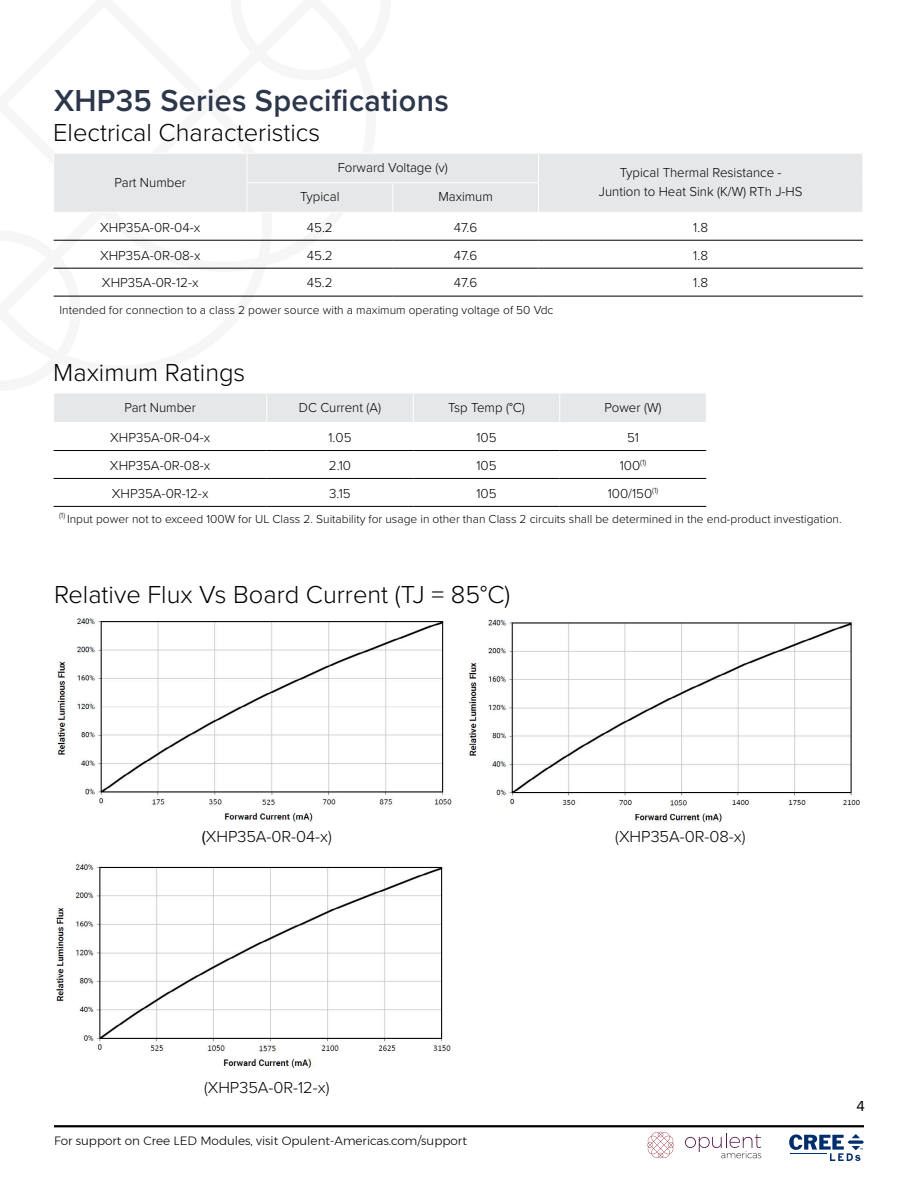
<style>
.page{position:relative;width:918px;height:1188px;background:#fff}
.page>*{position:absolute;margin:0;border:0;box-sizing:border-box;transform-origin:0 0}
.t1{font:600 31.5px "Proxima Nova";letter-spacing:.01em;color:#2d374b}
.t2{font:300 25.5px "Proxima Nova";color:#000}
.t3{font:300 16.5px "Proxima Nova";color:#000}
.t4{font:15px "Proxima Nova";color:#000}
.t5{font:300 13.5px/19.2px "Proxima Nova";color:#000;text-align:center}
.t6{font:300 12px "Proxima Nova";color:#000}
.t7{font:300 12px "Montserrat";color:#000}
.s1{font-weight:400}
</style>
<div class="page">
<hr style="left:54px;top:1125px;width:810px;height:2px;background:#000">
<svg style="left:53px;top:239px;width:338px;height:58px"></svg>
<svg style="left:647px;top:1132px;width:27px;height:26px"></svg>
<svg style="left:685px;top:1133px;width:76px;height:25px"></svg>
<svg style="left:789px;top:1134px;width:75px;height:27px"></svg>
<hr style="left:790px;top:1153px;width:36px;height:1px;background:#002e6d">
<img style="left:56px;top:618px;width:396px;height:204px">
<img style="left:468px;top:619px;width:392px;height:204px">
<img style="left:56px;top:864px;width:395px;height:205px">
<div style="left:54px;top:154px;width:809px;height:58px;background:#e6e7e8"></div>
<svg style="left:247px;top:154px;width:1px;height:58px"></svg>
<svg style="left:392px;top:183px;width:1px;height:29px"></svg>
<svg style="left:538px;top:154px;width:1px;height:58px"></svg>
<hr style="left:247px;top:182px;width:146px;height:1px;background:#fff">
<hr style="left:393px;top:182px;width:146px;height:1px;background:#fff">
<hr style="left:54px;top:240px;width:193px;height:1px;background:#000">
<hr style="left:247px;top:240px;width:146px;height:1px;background:#000">
<hr style="left:393px;top:240px;width:146px;height:1px;background:#000">
<hr style="left:539px;top:240px;width:324px;height:1px;background:#000">
<hr style="left:54px;top:268px;width:193px;height:1px;background:#000">
<hr style="left:247px;top:268px;width:146px;height:1px;background:#000">
<hr style="left:393px;top:268px;width:146px;height:1px;background:#000">
<hr style="left:539px;top:268px;width:324px;height:1px;background:#000">
<hr style="left:54px;top:296px;width:193px;height:1px;background:#000">
<hr style="left:247px;top:296px;width:146px;height:1px;background:#000">
<hr style="left:393px;top:296px;width:146px;height:1px;background:#000">
<hr style="left:539px;top:296px;width:324px;height:1px;background:#000">
<hr style="left:267px;top:450px;width:146px;height:1px;background:#000">
<hr style="left:413px;top:450px;width:147px;height:1px;background:#000">
<hr style="left:560px;top:450px;width:146px;height:1px;background:#000">
<hr style="left:267px;top:478px;width:146px;height:1px;background:#000">
<hr style="left:413px;top:478px;width:147px;height:1px;background:#000">
<hr style="left:560px;top:478px;width:146px;height:1px;background:#000">
<hr style="left:54px;top:506px;width:213px;height:1px;background:#000">
<hr style="left:267px;top:506px;width:146px;height:1px;background:#000">
<hr style="left:413px;top:506px;width:147px;height:1px;background:#000">
<hr style="left:560px;top:506px;width:146px;height:1px;background:#000">
<div style="left:54px;top:393px;width:652px;height:29px;background:#e6e7e8"></div>
<hr style="left:54px;top:450px;width:213px;height:1px;background:#000">
<hr style="left:54px;top:478px;width:213px;height:1px;background:#000">
<h1 class="t1" style="left:54px;top:88px;width:396px">XHP35 Series Specifications</h1>
<h2 class="t2" style="left:53px;top:122px;width:269px">Electrical Characteristics</h2>
<p class="t5" style="left:115px;top:173px;width:73px">Part Number</p>
<p class="t5" style="left:338px;top:159px;width:112px">Forward Voltage (v)</p>
<p class="t5" style="left:599px;top:164px;width:205px">Typical Thermal Resistance -<br>Juntion to Heat Sink (K/W) RTh J-HS</p>
<p class="t5" style="left:300px;top:188px;width:41px">Typical</p>
<p class="t5" style="left:438px;top:188px;width:56px">Maximum</p>
<p class="t5" style="left:100px;top:218px;width:102px">XHP35A-0R-04-x</p>
<p class="t5" style="left:307px;top:218px;width:27px">45.2</p>
<p class="t5" style="left:454px;top:218px;width:25px">47.6</p>
<p class="t5" style="left:693px;top:218px;width:16px">1.8</p>
<p class="t5" style="left:100px;top:246px;width:102px">XHP35A-0R-08-x</p>
<p class="t5" style="left:307px;top:246px;width:27px">45.2</p>
<p class="t5" style="left:454px;top:246px;width:25px">47.6</p>
<p class="t5" style="left:693px;top:246px;width:16px">1.8</p>
<p class="t5" style="left:102px;top:274px;width:98px">XHP35A-0R-12-x</p>
<p class="t5" style="left:307px;top:274px;width:27px">45.2</p>
<p class="t5" style="left:454px;top:274px;width:25px">47.6</p>
<p class="t5" style="left:693px;top:274px;width:16px">1.8</p>
<p class="t6" style="left:60px;top:305px;width:495px">Intended for connection to a class 2 power source with a maximum operating voltage of 50 Vdc</p>
<h2 class="t2" style="left:53px;top:362px;width:194px">Maximum Ratings</h2>
<p class="t5" style="left:124px;top:398px;width:73px">Part Number</p>
<p class="t5" style="left:299px;top:398px;width:84px">DC Current (A)</p>
<p class="t5" style="left:448px;top:398px;width:78px">Tsp Temp (°C)</p>
<p class="t5" style="left:604px;top:398px;width:59px">Power (W)</p>
<p class="t5" style="left:110px;top:429px;width:102px">XHP35A-0R-04-x</p>
<p class="t5" style="left:328px;top:429px;width:25px">1.05</p>
<p class="t5" style="left:476px;top:429px;width:22px">105</p>
<p class="t5" style="left:627px;top:429px;width:14px">51</p>
<p class="t5" style="left:110px;top:456px;width:102px">XHP35A-0R-08-x</p>
<p class="t5" style="left:329px;top:456px;width:24px">2.10</p>
<p class="t5" style="left:476px;top:456px;width:22px">105</p>
<p class="t5" style="left:620px;top:456px;width:28px">100<sup>(1)</sup></p>
<p class="t5" style="left:112px;top:484px;width:98px">XHP35A-0R-12-x</p>
<p class="t5" style="left:329px;top:484px;width:23px">3.15</p>
<p class="t5" style="left:476px;top:484px;width:22px">105</p>
<p class="t5" style="left:608px;top:484px;width:52px">100/150<sup>(1)</sup></p>
<p class="t6" style="left:59px;top:514px;width:784px"><sup>(1)</sup> Input power not to exceed 100W for UL Class 2. Suitability for usage in other than Class 2 circuits shall be determined in the end-product investigation.</p>
<h2 class="t2" style="left:54px;top:583px;width:458px">Relative Flux Vs Board Current (TJ = 85°C)</h2>
<p class="t3" style="left:202px;top:830px;width:132px"><span class="s1">(</span>XHP35A-0R-04-x)</p>
<p class="t3" style="left:615px;top:830px;width:132px">(XHP35A-0R-08-x)</p>
<p class="t3" style="left:204px;top:1080px;width:127px">(XHP35A-0R-12-x)</p>
<p class="t7" style="left:54px;top:1136px;width:414px">For support on Cree LED Modules, visit Opulent-Americas.com/support</p>
<p class="t4" style="left:856px;top:1100px;width:10px">4</p>
</div>
